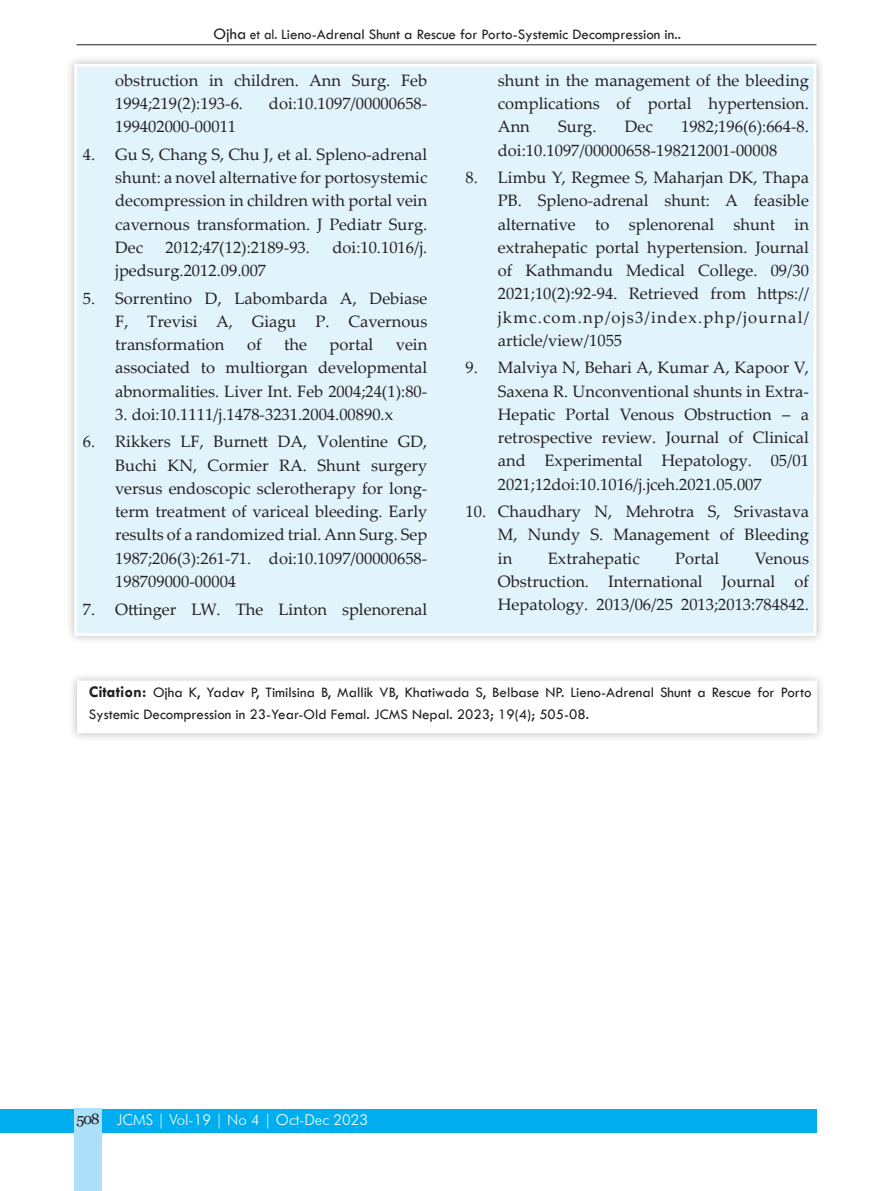
<style>
.page{position:relative;width:893px;height:1191px;background:#fff}
.page>*{position:absolute;margin:0;border:0;box-sizing:border-box;transform-origin:0 0}
.Bibliography1{font:16.5px/23.2px "Palatino Linotype";color:#231f20;text-align:justify}
.t1{font:15px/22.5px "Tw Cen";color:#231f20}
.t2{font:15px "Tw Cen";color:#231f20;scale:.9 1}
.t3{font:300 15px "Futura BT";color:#fff}
.s1{font-size:16.5px}
.s2{font-weight:700;font-size:16.5px}
.s3{font-family:"Georgia";font-weight:400;color:#231f20}
</style>
<div class="page">
<div style="left:0;top:1109px;width:816px;height:23px;background:#00aeef"></div>
<div style="left:74px;top:1108px;width:28px;height:83px;background:#aae0f9"></div>
<div style="left:65px;top:55px;width:760px;height:590px;background:#231f20;opacity:.3"></div>
<div style="left:74px;top:64px;width:742px;height:572px;background:#e1f4fc;border:3px solid #fff"></div>
<hr style="left:77px;top:44px;width:739px;height:1px;background:#231f20">
<div style="left:68px;top:671px;width:758px;height:71px;background:#231f20;opacity:.3"></div>
<div style="left:77px;top:680px;width:740px;height:53px;background:#fff;border:3px solid #fff"></div>
<p class="t2" style="left:213px;top:25px;width:521px"><span class="s1">Ojha</span> et al. Lieno-Adrenal Shunt a Rescue for Porto-Systemic Decompression in..</p>
<p class="Bibliography1" style="left:115px;top:68px;width:314px">obstruction in children. Ann Surg. Feb<br>1994;219(2):193-6.</p>
<p class="Bibliography1" style="left:269px;top:91px;width:160px">doi:10.1097/00000658-</p>
<p class="Bibliography1" style="left:115px;top:114px;width:122px">199402000-00011</p>
<p class="Bibliography1" style="left:115px;top:142px;width:314px;text-indent:-32px">4. Gu S, Chang S, Chu J, et al. Spleno-adrenal shunt: a novel alternative for portosystemic decompression in children with portal vein cavernous transformation. J Pediatr Surg.<br>Dec</p>
<p class="Bibliography1" style="left:166px;top:235px;width:146px">2012;47(12):2189-93.</p>
<p class="Bibliography1" style="left:332px;top:235px;width:96px">doi:10.1016/j.</p>
<p class="Bibliography1" style="left:115px;top:258px;width:153px">jpedsurg.2012.09.007</p>
<p class="Bibliography1" style="left:115px;top:286px;width:314px;text-indent:-32px">5. Sorrentino D, Labombarda A, Debiase F, Trevisi A, Giagu P. Cavernous transformation</p>
<p class="Bibliography1" style="left:247px;top:332px;width:16px">of</p>
<p class="Bibliography1" style="left:284px;top:332px;width:24px">the</p>
<p class="Bibliography1" style="left:330px;top:332px;width:45px">portal</p>
<p class="Bibliography1" style="left:115px;top:332px;width:314px;text-indent:281px">vein associated to multiorgan developmental abnormalities. Liver Int. Feb 2004;24(1):80-</p>
<p class="Bibliography1" style="left:115px;top:402px;width:280px">3. doi:10.1111/j.1478-3231.2004.00890.x</p>
<p class="Bibliography1" style="left:115px;top:429px;width:314px;text-indent:-32px">6. Rikkers LF, Burnett DA, Volentine GD, Buchi KN, Cormier RA. Shunt surgery versus endoscopic sclerotherapy for long&shy;term treatment of variceal bleeding. Early results of a randomized trial. Ann Surg. Sep 1987;206(3):261-71. doi:10.1097/00000658- 198709000-00004</p>
<p class="Bibliography1" style="left:83px;top:596px;width:346px">7. Ottinger LW. The Linton splenorenal</p>
<p class="Bibliography1" style="left:498px;top:68px;width:313px">shunt in the management of the bleeding complications of portal hypertension.<br>Ann</p>
<p class="Bibliography1" style="left:558px;top:114px;width:40px">Surg.</p>
<p class="Bibliography1" style="left:625px;top:114px;width:30px">Dec</p>
<p class="Bibliography1" style="left:498px;top:114px;width:313px;text-indent:183px">1982;196(6):664-8. doi:10.1097/00000658-198212001-00008</p>
<p class="Bibliography1" style="left:498px;top:165px;width:313px;text-indent:-32px">8. Limbu Y, Regmee S, Maharjan DK, Thapa PB. Spleno-adrenal shunt: A feasible alternative to splenorenal shunt in extrahepatic portal hypertension. Journal of Kathmandu Medical College. 09/30<br>2021;10(2):92-94. Retrieved from https:// jkmc.com.np/ojs3/index.php/journal/ article/view/1055</p>
<p class="Bibliography1" style="left:498px;top:355px;width:313px;text-indent:-32px">9. Malviya N, Behari A, Kumar A, Kapoor V, Saxena R. Unconventional shunts in Extra-Hepatic Portal Venous Obstruction – a retrospective review. Journal of Clinical and Experimental Hepatology. 05/01<br>2021;12doi:10.1016/j.jceh.2021.05.007</p>
<p class="Bibliography1" style="left:498px;top:499px;width:313px;text-indent:-32px">10. Chaudhary N, Mehrotra S, Srivastava M, Nundy S. Management of Bleeding in</p>
<p class="Bibliography1" style="left:548px;top:546px;width:93px">Extrahepatic</p>
<p class="Bibliography1" style="left:675px;top:546px;width:45px">Portal</p>
<p class="Bibliography1" style="left:498px;top:546px;width:313px;text-indent:257px">Venous Obstruction. International Journal of Hepatology. 2013/06/25 2013;2013:784842.</p>
<p class="t1" style="left:89px;top:680px;width:725px"><span class="s2">Citation:</span> Ojha K, Yadav P, Timilsina B, Mallik VB, Khatiwada S, Belbase NP. Lieno-Adrenal Shunt a Rescue for Porto<br>Systemic Decompression in 23-Year-Old Femal. JCMS Nepal. 2023; 19(4); 505-08.</p>
<p class="t3" style="left:76px;top:1111px;width:293px"><span class="s3">508</span> JCMS | Vol-19 | No 4 | Oct-Dec 2023</p>
</div>
